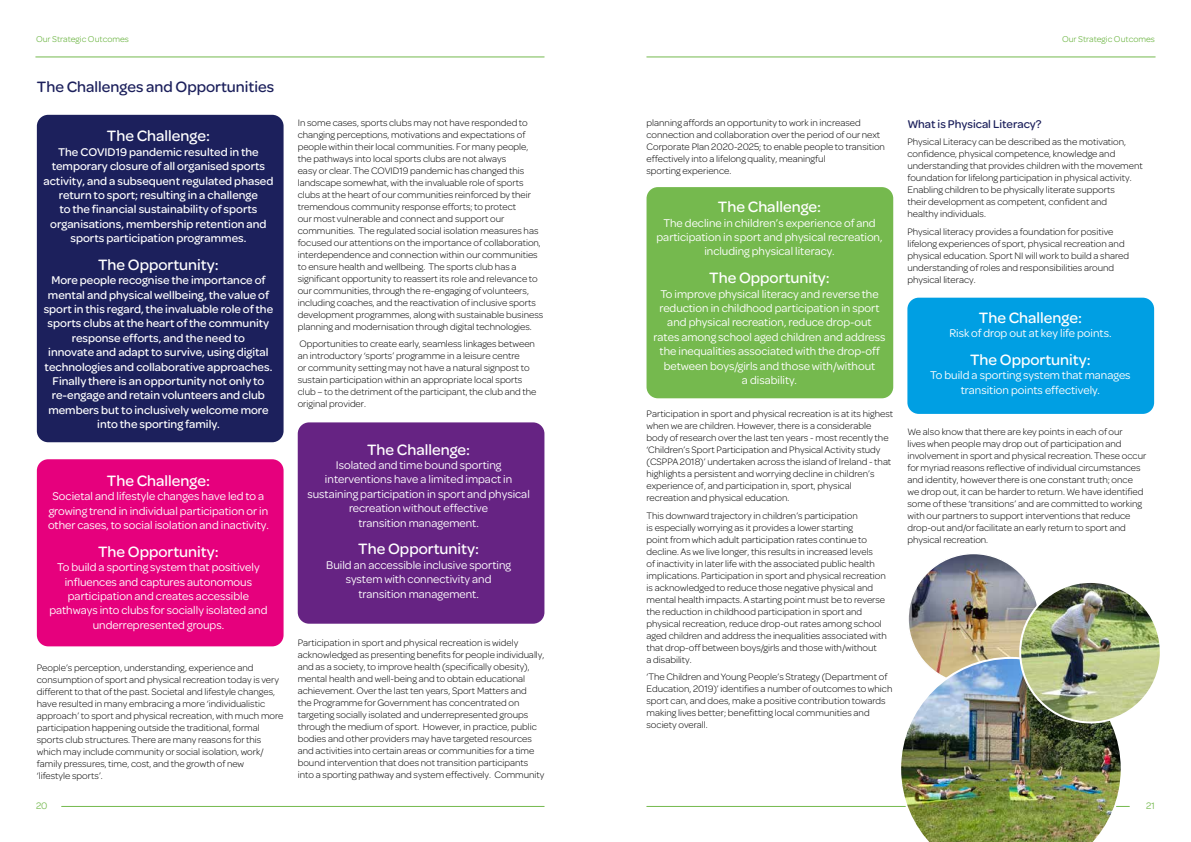
<style>
.page{position:relative;width:1191px;height:842px;background:#fff}
.page>*{position:absolute;margin:0;border:0;box-sizing:border-box;transform-origin:0 0}
.t1{font:500 16px "Omnes";color:#fff}
.t2{font:500 16px "Omnes";color:#1c205c}
.t3{font:12px/14.4px "Omnes";color:#fff;text-align:center}
.t4{font:500 12px/14.4px "Omnes";color:#fff;text-align:center}
.t5{font:500 12px "Omnes";color:#1c205c}
.t6{font:300 10px/12px "Omnes";color:#000}
.t7{font:10px "Omnes";color:#75b94e}
.t8{font:9px "Omnes";color:#75b94e}
</style>
<div class="page">
<hr style="left:647px;top:806px;width:482px;height:1px;background:#75b94e">
<hr style="left:62px;top:806px;width:482px;height:1px;background:#75b94e">
<hr style="left:36px;top:57px;width:508px;height:1px;background:#75b94e">
<hr style="left:647px;top:57px;width:508px;height:1px;background:#75b94e">
<div style="left:37px;top:459px;width:246px;height:187px;background:#e6007d;border-radius:11px"></div>
<div style="left:37px;top:115px;width:246px;height:327px;background:#1c205c;border-radius:11px"></div>
<div style="left:298px;top:422px;width:246px;height:202px;background:#662383;border-radius:11px"></div>
<div style="left:646px;top:187px;width:247px;height:211px;background:#75b94e;border-radius:11px"></div>
<div style="left:907px;top:298px;width:247px;height:116px;background:#009fe3;border-radius:11px"></div>
<img style="left:908px;top:553px;width:131px;height:131px;border-radius:65px">
<img style="left:901px;top:657px;width:220px;height:185px">
<img style="left:1020px;top:583px;width:138px;height:139px">
<p class="t8" style="left:36px;top:34px;width:94px">Our Strategic Outcomes</p>
<p class="t8" style="left:1062px;top:34px;width:94px">Our Strategic Outcomes</p>
<h1 class="t2" style="left:37px;top:75px;width:239px">The Challenges and Opportunities</h1>
<h1 class="t1" style="left:107px;top:125px;width:105px">The Challenge:</h1>
<p class="t4" style="left:43px;top:144px;width:231px">The COVID19 pandemic resulted in the temporary closure of all organised sports activity, and a subsequent regulated phased return to sport; resulting in a challenge<br>to the financial sustainability of sports organisations, membership retention and sports participation programmes.</p>
<h1 class="t1" style="left:98px;top:254px;width:122px">The Opportunity:</h1>
<p class="t4" style="left:44px;top:272px;width:231px">More people recognise the importance of mental and physical wellbeing, the value of sport in this regard, the invaluable role of the sports clubs at the heart of the community response efforts, and the need to<br>innovate and adapt to survive, using digital technologies and collaborative approaches.<br>Finally there is an opportunity not only to re-engage and retain volunteers and club members but to inclusively welcome more into the sporting family.</p>
<h1 class="t1" style="left:107px;top:470px;width:105px">The Challenge:</h1>
<p class="t3" style="left:48px;top:488px;width:222px">Societal and lifestyle changes have led to a growing trend in individual participation or in other cases, to social isolation and inactivity.</p>
<h1 class="t1" style="left:98px;top:540px;width:122px">The Opportunity:</h1>
<p class="t3" style="left:49px;top:559px;width:220px">To build a sporting system that positively influences and captures autonomous participation and creates accessible pathways into clubs for socially isolated and underrepresented groups.</p>
<p class="t6" style="left:37px;top:662px;width:248px">People’s perception, understanding, experience and consumption of sport and physical recreation today is very different to that of the past. Societal and lifestyle changes, have resulted in many embracing a more ‘individualistic approach’ to sport and physical recreation, with much more participation happening outside the traditional, formal sports club structures. There are many reasons for this which may include community or social isolation, work/ family pressures, time, cost, and the growth of new<br>‘lifestyle sports’.</p>
<p class="t6" style="left:298px;top:116px;width:247px">In some cases, sports clubs may not have responded to changing perceptions, motivations and expectations of people within their local communities. For many people, the pathways into local sports clubs are not always<br>easy or clear. The COVID19 pandemic has changed this landscape somewhat, with the invaluable role of sports clubs at the heart of our communities reinforced by their tremendous community response efforts; to protect<br>our most vulnerable and connect and support our communities. The regulated social isolation measures has focused our attentions on the importance of collaboration, interdependence and connection within our communities to ensure health and wellbeing. The sports club has a significant opportunity to reassert its role and relevance to our communities, through the re-engaging of volunteers, including coaches, and the reactivation of inclusive sports development programmes, along with sustainable business planning and modernisation through digital technologies.</p>
<p class="t6" style="left:298px;top:338px;width:240px">Opportunities to create early, seamless linkages between an introductory ‘sports’ programme in a leisure centre<br>or community setting may not have a natural signpost to sustain participation within an appropriate local sports club – to the detriment of the participant, the club and the original provider.</p>
<h1 class="t1" style="left:367px;top:438px;width:105px">The Challenge:</h1>
<p class="t3" style="left:307px;top:457px;width:224px">Isolated and time bound sporting interventions have a limited impact in sustaining participation in sport and physical recreation without effective<br>transition management.</p>
<h1 class="t1" style="left:358px;top:538px;width:122px">The Opportunity:</h1>
<p class="t3" style="left:326px;top:557px;width:186px">Build an accessible inclusive sporting system with connectivity and transition management.</p>
<p class="t6" style="left:298px;top:636px;width:248px">Participation in sport and physical recreation is widely acknowledged as presenting benefits for people individually, and as a society, to improve health (specifically obesity), mental health and well-being and to obtain educational achievement. Over the last ten years, Sport Matters and<br>the Programme for Government has concentrated on targeting socially isolated and underrepresented groups through the medium of sport. However, in practice, public bodies and other providers may have targeted resources and activities into certain areas or communities for a time bound intervention that does not transition participants into a sporting pathway and system effectively. Community</p>
<p class="t6" style="left:646px;top:116px;width:240px">planning affords an opportunity to work in increased connection and collaboration over the period of our next Corporate Plan 2020-2025; to enable people to transition effectively into a lifelong quality, meaningful<br>sporting experience.</p>
<h1 class="t1" style="left:718px;top:196px;width:105px">The Challenge:</h1>
<p class="t3" style="left:656px;top:215px;width:227px">The decline in children’s experience of and participation in sport and physical recreation, including physical literacy.</p>
<h1 class="t1" style="left:709px;top:267px;width:122px">The Opportunity:</h1>
<p class="t3" style="left:653px;top:286px;width:233px">To improve physical literacy and reverse the reduction in childhood participation in sport and physical recreation, reduce drop-out rates among school aged children and address the inequalities associated with the drop-off between boys/girls and those with/without<br>a disability.</p>
<p class="t6" style="left:646px;top:407px;width:248px">Participation in sport and physical recreation is at its highest when we are children. However, there is a considerable body of research over the last ten years - most recently the ‘Children’s Sport Participation and Physical Activity study (CSPPA 2018)’ undertaken across the island of Ireland - that highlights a persistent and worrying decline in children’s experience of, and participation in, sport, physical recreation and physical education.</p>
<p class="t6" style="left:646px;top:509px;width:242px">This downward trajectory in children’s participation<br>is especially worrying as it provides a lower starting<br>point from which adult participation rates continue to decline. As we live longer, this results in increased levels<br>of inactivity in later life with the associated public health implications. Participation in sport and physical recreation is acknowledged to reduce those negative physical and mental health impacts. A starting point must be to reverse the reduction in childhood participation in sport and physical recreation, reduce drop-out rates among school aged children and address the inequalities associated with that drop-off between boys/girls and those with/without<br>a disability.</p>
<p class="t6" style="left:646px;top:670px;width:247px">‘The Children and Young People’s Strategy (Department of Education, 2019)’ identifies a number of outcomes to which sport can, and does, make a positive contribution towards making lives better; benefitting local communities and society overall.</p>
<p class="t5" style="left:907px;top:115px;width:136px">What is Physical Literacy?</p>
<p class="t6" style="left:907px;top:135px;width:237px">Physical Literacy can be described as the motivation, confidence, physical competence, knowledge and understanding that provides children with the movement foundation for lifelong participation in physical activity.<br>Enabling children to be physically literate supports<br>their development as competent, confident and<br>healthy individuals.</p>
<p class="t6" style="left:907px;top:225px;width:223px">Physical literacy provides a foundation for positive lifelong experiences of sport, physical recreation and physical education. Sport NI will work to build a shared understanding of roles and responsibilities around physical literacy.</p>
<h1 class="t1" style="left:979px;top:307px;width:105px">The Challenge:</h1>
<p class="t3" style="left:949px;top:325px;width:164px">Risk of drop out at key life points.</p>
<h1 class="t1" style="left:970px;top:349px;width:122px">The Opportunity:</h1>
<p class="t3" style="left:930px;top:367px;width:202px">To build a sporting system that manages transition points effectively.</p>
<p class="t6" style="left:907px;top:425px;width:240px">We also know that there are key points in each of our<br>lives when people may drop out of participation and involvement in sport and physical recreation. These occur for myriad reasons reflective of individual circumstances and identity, however there is one constant truth; once we drop out, it can be harder to return. We have identified some of these ‘transitions’ and are committed to working with our partners to support interventions that reduce drop-out and/or facilitate an early return to sport and physical recreation.</p>
<p class="t7" style="left:36px;top:800px;width:13px">20</p>
<p class="t7" style="left:1146px;top:800px;width:10px">21</p>
</div>
